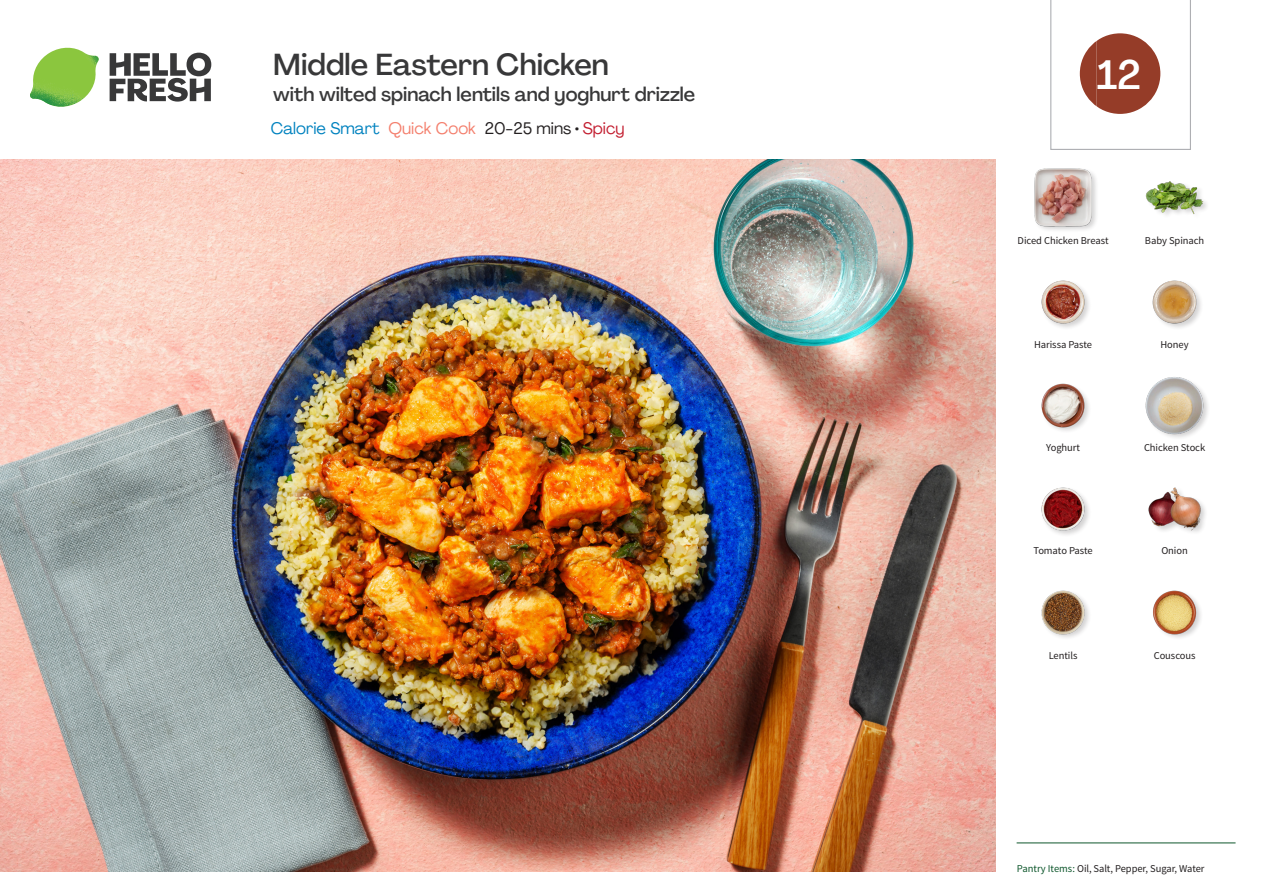
<style>
.page{position:relative;width:1263px;height:893px;background:#fff}
.page>*{position:absolute;margin:0;border:0;box-sizing:border-box;transform-origin:0 0}
._24_Recipe_Nr_Bag{font:500 40.5px "Agrandir";color:#fff}
._15_Titel_UK{font:500 30px "Agrandir";letter-spacing:-.005em;color:#383839}
._15_Titel_UK-2{font:500 19.5px "Agrandir";color:#383839}
._02_Box_Type{font:16.5px "Agrandir";color:#0082bf}
._18_FRONT_ingredient{font:10.5px "Source Sans Pro";letter-spacing:-.005em;color:#231f20}
.t1{font:10.5px "Source Sans Variable";letter-spacing:-.005em;color:#231f20}
.s1{color:#f4806e}
.s2{color:#231f20}
.s3{color:#c31f31}
.s4{font-family:"Source Sans Pro";color:#0e572c}
</style>
<div class="page">
<svg style="left:110px;top:53px;width:101px;height:49px"></svg>
<img style="left:30px;top:48px;width:69px;height:59px">
<img style="left:0;top:159px;width:995px;height:713px">
<hr style="left:1016px;top:843px;width:219px;height:1px;background:#0e572c">
<div style="left:1033px;top:168px;width:66px;height:65px;background:#231f20;opacity:.2"></div>
<img style="left:1034px;top:169px;width:58px;height:57px">
<div style="left:1146px;top:180px;width:64px;height:41px;background:#231f20;opacity:.2"></div>
<img style="left:1146px;top:180px;width:57px;height:41px">
<img style="left:1152px;top:280px;width:49px;height:48px">
<img style="left:1041px;top:280px;width:48px;height:48px">
<div style="left:1145px;top:376px;width:65px;height:65px;background:#231f20;opacity:.2"></div>
<img style="left:1146px;top:377px;width:57px;height:57px">
<img style="left:1041px;top:383px;width:48px;height:48px">
<div style="left:1148px;top:486px;width:60px;height:51px;background:#231f20;opacity:.2"></div>
<img style="left:1148px;top:486px;width:55px;height:51px">
<img style="left:1041px;top:487px;width:48px;height:48px">
<img style="left:1153px;top:590px;width:48px;height:48px">
<img style="left:1041px;top:590px;width:48px;height:48px">
<svg style="left:1050px;top:0;width:141px;height:150px"></svg>
<p class="_15_Titel_UK" style="left:273px;top:46px;width:337px">Middle Eastern Chicken</p>
<p class="_15_Titel_UK-2" style="left:273px;top:82px;width:423px">with wilted spinach lentils and yoghurt drizzle</p>
<p class="_02_Box_Type" style="left:271px;top:118px;width:355px">Calorie Smart <span class="s1">Quick Cook</span> <span class="s2">20-25 mins •</span> <span class="s3">Spicy</span></p>
<p class="_24_Recipe_Nr_Bag" style="left:1097px;top:50px;width:46px">12</p>
<p class="_18_FRONT_ingredient" style="left:1018px;top:234px;width:92px">Diced Chicken Breast</p>
<p class="_18_FRONT_ingredient" style="left:1145px;top:234px;width:61px">Baby Spinach</p>
<p class="_18_FRONT_ingredient" style="left:1034px;top:338px;width:60px">Harissa Paste</p>
<p class="_18_FRONT_ingredient" style="left:1160px;top:338px;width:30px">Honey</p>
<p class="_18_FRONT_ingredient" style="left:1046px;top:441px;width:35px">Yoghurt</p>
<p class="_18_FRONT_ingredient" style="left:1144px;top:441px;width:63px">Chicken Stock</p>
<p class="_18_FRONT_ingredient" style="left:1033px;top:544px;width:61px">Tomato Paste</p>
<p class="_18_FRONT_ingredient" style="left:1161px;top:544px;width:28px">Onion</p>
<p class="_18_FRONT_ingredient" style="left:1049px;top:649px;width:30px">Lentils</p>
<p class="_18_FRONT_ingredient" style="left:1154px;top:649px;width:43px">Couscous</p>
<p class="t1" style="left:1017px;top:862px;width:189px"><span class="s4">Pantry Items:</span> Oil, Salt, Pepper, Sugar, Water</p>
</div>
